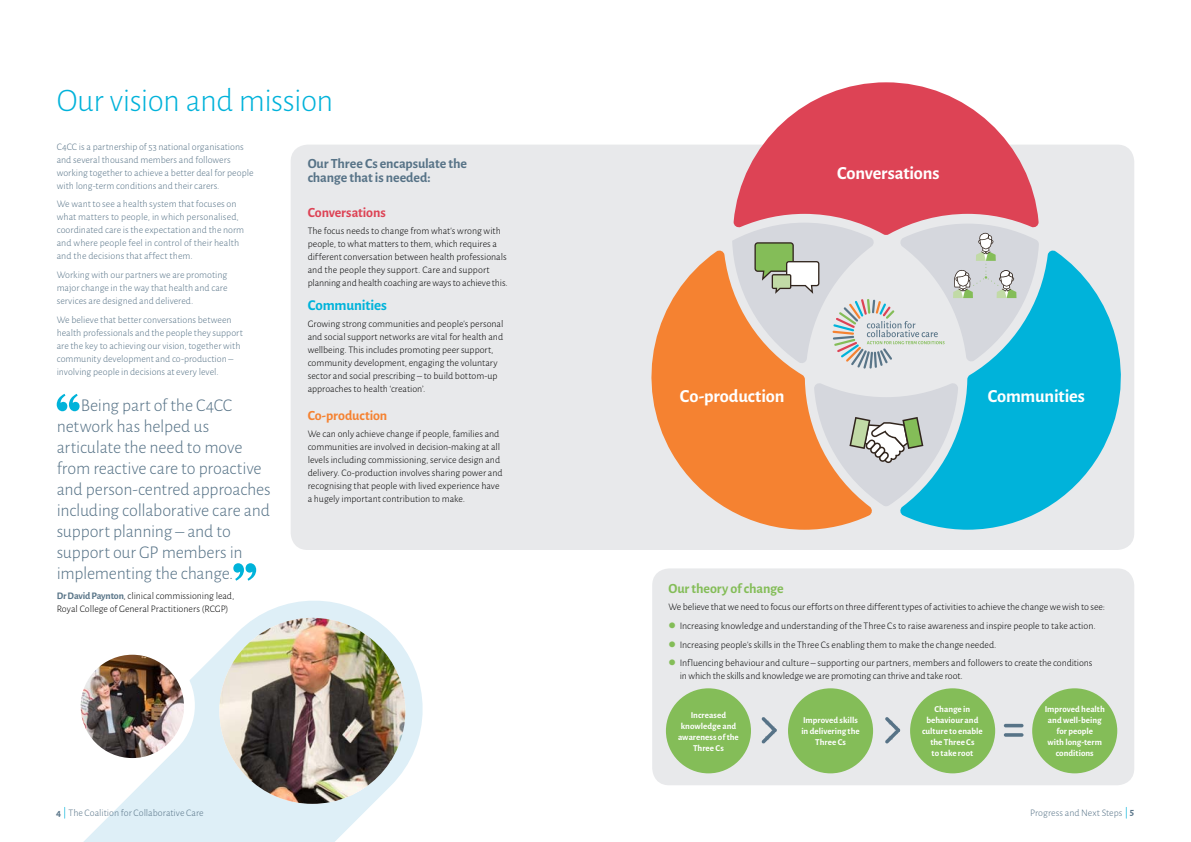
<style>
.page{position:relative;width:1191px;height:842px;background:#fff}
.page>*{position:absolute;margin:0;border:0;box-sizing:border-box;transform-origin:0 0}
.t1{font:300 33px "Alegreya Sans";letter-spacing:-.02em;color:#00b2da}
.t2{font:700 18.4px "Alegreya Sans";letter-spacing:-.01em;color:#fff}
.t3{font:300 18px/21px "Alegreya Sans";letter-spacing:-.01em;color:#577387}
.t4{font:700 15px "Alegreya Sans";letter-spacing:-.01em;color:#00b3da}
.t5{font:700 14px/14px "Alegreya Sans";letter-spacing:-.01em;color:#577387}
.t6{font:700 14px "Alegreya Sans";letter-spacing:-.01em;color:#84bd58}
.t7{font:700 14px "Alegreya Sans";letter-spacing:-.01em;color:#dd4355}
.t8{font:700 14px "Alegreya Sans";letter-spacing:-.005em;color:#f58231}
.t9{font:300 10px/13px "Alegreya Sans";color:#000}
.t10{font:300 10px/13px "Alegreya Sans";color:#577387}
.t11{font:700 9px/11px "Alegreya Sans";color:#fff;text-align:center}
.s1{font-weight:700;color:#597588}
.s2{color:#84bd58}
.s3{font-weight:700}
</style>
<div class="page">
<div style="left:291px;top:145px;width:843px;height:405px;background:#e8e9eb;border-radius:17px"></div>
<svg style="left:651px;top:250px;width:221px;height:280px;fill:#f58231"></svg>
<svg style="left:900px;top:250px;width:221px;height:280px;fill:#00b3da"></svg>
<svg style="left:733px;top:82px;width:306px;height:141px;fill:#dd4355"></svg>
<svg style="left:814px;top:382px;width:144px;height:125px"></svg>
<svg style="left:732px;top:223px;width:307px;height:146px"></svg>
<svg style="left:57px;top:394px;width:23px;height:17px"></svg>
<svg style="left:233px;top:563px;width:23px;height:18px"></svg>
<div style="left:652px;top:568px;width:482px;height:217px;background:#e8e9eb;border-radius:17px"></div>
<div style="left:666px;top:688px;width:85px;height:85px;background:#84bd58;border-radius:50%"></div>
<div style="left:910px;top:688px;width:85px;height:85px;background:#84bd58;border-radius:50%"></div>
<div style="left:1032px;top:688px;width:85px;height:85px;background:#84bd58;border-radius:50%"></div>
<div style="left:788px;top:688px;width:85px;height:85px;background:#84bd58;border-radius:50%"></div>
<svg style="left:761px;top:717px;width:16px;height:27px"></svg>
<svg style="left:1003px;top:733px;width:20px;height:4px"></svg>
<svg style="left:1003px;top:724px;width:20px;height:3px"></svg>
<svg style="left:885px;top:717px;width:15px;height:27px"></svg>
<svg style="left:201px;top:601px;width:222px;height:241px;fill:#deeff7"></svg>
<svg style="left:65px;top:654px;width:136px;height:188px"></svg>
<img style="left:81px;top:655px;width:103px;height:103px;border-radius:52px">
<img style="left:219px;top:618px;width:186px;height:186px;border-radius:93px">
<svg style="left:1125px;top:807px;width:1px;height:12px"></svg>
<svg style="left:64px;top:807px;width:1px;height:12px"></svg>
<h1 class="t1" style="left:57px;top:80px;width:278px">Our vision and mission</h1>
<p class="t10" style="left:57px;top:140px;width:198px">C4CC is a partnership of 53 national organisations and several thousand members and followers working together to achieve a better deal for people with long-term conditions and their carers.</p>
<p class="t10" style="left:57px;top:197px;width:189px">We want to see a health system that focuses on what matters to people, in which personalised, coordinated care is the expectation and the norm and where people feel in control of their health and the decisions that affect them.</p>
<p class="t10" style="left:57px;top:268px;width:172px;text-align:justify">Working with our partners we are promoting major change in the way that health and care services are designed and delivered.</p>
<p class="t10" style="left:57px;top:313px;width:188px">We believe that better conversations between health professionals and the people they support are the key to achieving our vision, together with community development and co-production – involving people in decisions at every level.</p>
<p class="t3" style="left:57px;top:394px;width:216px;text-indent:24px">Being part of the C4CC network has helped us articulate the need to move from reactive care to proactive and person-centred approaches including collaborative care and support planning – and to support our GP members in implementing the change.</p>
<p class="t9" style="left:57px;top:589px;width:179px"><span class="s1">Dr David Paynton</span>, clinical commissioning lead,<br>Royal College of General Practitioners (RCGP)</p>
<h3 class="t5" style="left:308px;top:155px;width:161px">Our Three Cs encapsulate the change that is needed:</h3>
<h3 class="t7" style="left:308px;top:202px;width:80px">Conversations</h3>
<p class="t9" style="left:308px;top:224px;width:202px">The focus needs to change from what’s wrong with people, to what matters to them, which requires a different conversation between health professionals and the people they support. Care and support planning and health coaching are ways to achieve this.</p>
<h3 class="t4" style="left:308px;top:294px;width:81px">Communities</h3>
<p class="t9" style="left:308px;top:317px;width:197px">Growing strong communities and people’s personal and social support networks are vital for health and wellbeing. This includes promoting peer support, community development, engaging the voluntary sector and social prescribing – to build bottom-up approaches to health ‘creation’.</p>
<h3 class="t8" style="left:308px;top:405px;width:81px">Co-production</h3>
<p class="t9" style="left:308px;top:427px;width:196px">We can only achieve change if people, families and communities are involved in decision-making at all levels including commissioning, service design and delivery. Co-production involves sharing power and recognising that people with lived experience have a hugely important contribution to make.</p>
<h2 class="t2" style="left:837px;top:159px;width:104px">Conversations</h2>
<h2 class="t2" style="left:680px;top:383px;width:106px">Co-production</h2>
<h2 class="t2" style="left:987px;top:383px;width:99px">Communities</h2>
<h3 class="t6" style="left:668px;top:578px;width:117px">Our theory of change</h3>
<p class="t9" style="left:668px;top:600px;width:438px">We believe that we need to focus our efforts on three different types of activities to achieve the change we wish to see:</p>
<p class="t9" style="left:668px;top:619px;width:429px"><span class="s2">●</span> Increasing knowledge and understanding of the Three Cs to raise awareness and inspire people to take action.</p>
<p class="t9" style="left:668px;top:638px;width:329px"><span class="s2">●</span> Increasing people’s skills in the Three Cs enabling them to make the change needed.</p>
<p class="t9" style="left:680px;top:656px;width:414px;text-indent:-11px"><span class="s2">●</span> Influencing behaviour and culture – supporting our partners, members and followers to create the conditions in which the skills and knowledge we are promoting can thrive and take root.</p>
<p class="t11" style="left:678px;top:709px;width:62px">Increased knowledge and awareness of the<br>Three Cs</p>
<p class="t11" style="left:801px;top:714px;width:60px">Improved skills in delivering the<br>Three Cs</p>
<p class="t11" style="left:922px;top:703px;width:62px">Change in behaviour and culture to enable the Three Cs<br>to take root</p>
<p class="t11" style="left:1044px;top:703px;width:62px">Improved health and well-being for people<br>with long-term conditions</p>
<p class="t10" style="left:56px;top:806px;width:149px"><span class="s3">4</span> The Coalition for Collaborative Care</p>
<p class="t10" style="left:1030px;top:806px;width:106px">Progress and Next Steps <span class="s3">5</span></p>
</div>
